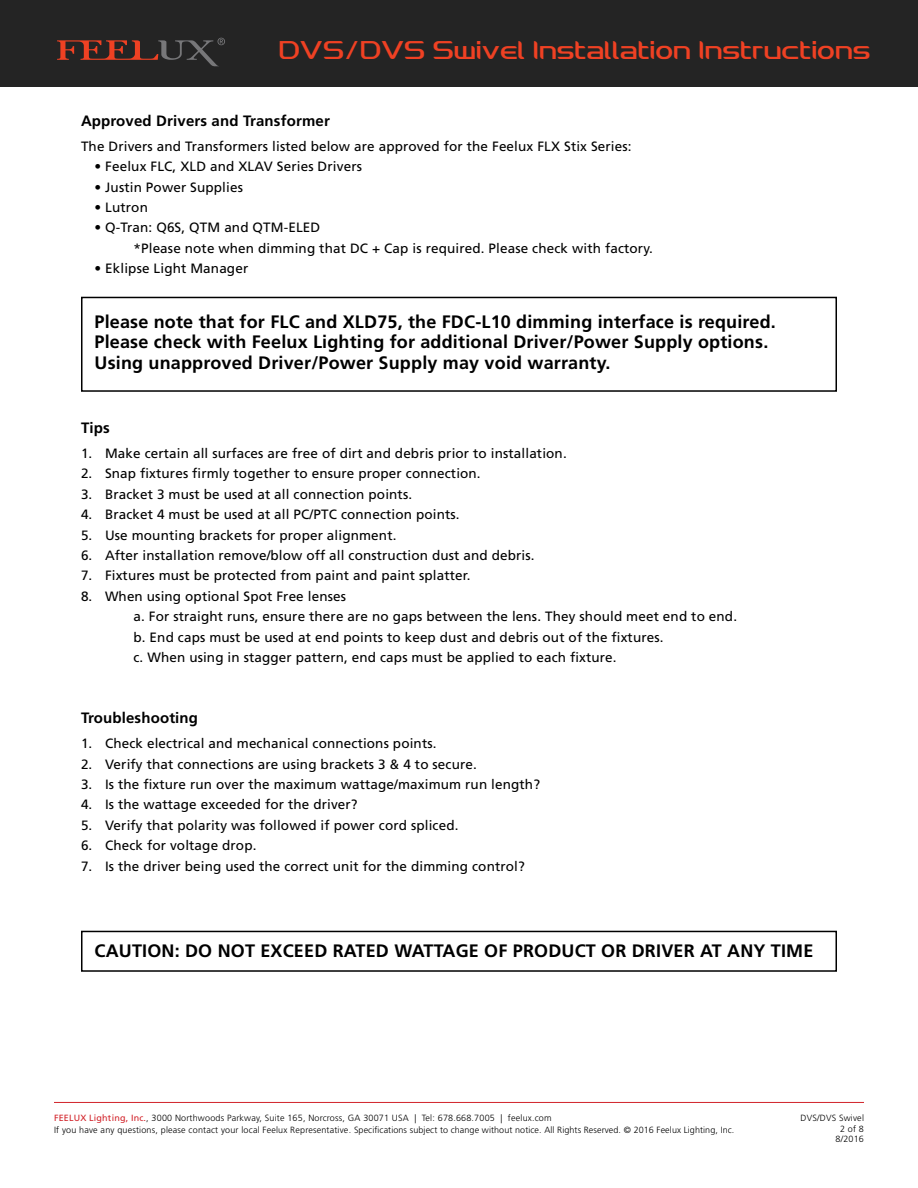
<style>
.page{position:relative;width:918px;height:1188px;background:#fff}
.page>*{position:absolute;margin:0;border:0;box-sizing:border-box;transform-origin:0 0}
.t1{font:27px "HH Feelux 1.0";color:#ef4123}
.t2{font:700 18px/20.4px "Frutiger";letter-spacing:.01em;color:#000}
.t3{font:700 15px "Frutiger";letter-spacing:.01em;color:#000}
.t4{font:13.5px/20.4px "Frutiger";letter-spacing:.01em;color:#000}
.t5{font:300 9px/10.5px "Frutiger";letter-spacing:.02em;color:#000}
.s1{font-weight:400;color:#d2232a}
</style>
<div class="page">
<hr style="left:54px;top:1102px;width:810px;height:1px;background:#d2232a">
<div style="left:0;top:0;width:918px;height:86px;background:#242424"></div>
<svg style="left:57px;top:38px;width:168px;height:28px"></svg>
<div style="left:81px;top:297px;width:756px;height:95px;border:2px solid #000"></div>
<div style="left:81px;top:931px;width:756px;height:41px;border:2px solid #000"></div>
<h1 class="t1" style="left:279px;top:36px;width:593px">DVS/DVS Swivel Installation Instructions</h1>
<p class="t3" style="left:81px;top:112px;width:250px">Approved Drivers and Transformer</p>
<p class="t4" style="left:81px;top:136px;width:552px">The Drivers and Transformers listed below are approved for the Feelux FLX Stix Series:</p>
<p class="t4" style="left:94px;top:156px;width:269px">• Feelux FLC, XLD and XLAV Series Drivers</p>
<p class="t4" style="left:94px;top:177px;width:150px">• Justin Power Supplies</p>
<p class="t4" style="left:94px;top:197px;width:55px">• Lutron</p>
<p class="t4" style="left:134px;top:218px;width:521px;text-indent:-39px">• Q-Tran: Q6S, QTM and QTM-ELED<br>*Please note when dimming that DC + Cap is required. Please check with factory.</p>
<p class="t4" style="left:94px;top:258px;width:155px">• Eklipse Light Manager</p>
<h2 class="t2" style="left:94px;top:311px;width:683px">Please note that for FLC and XLD75, the FDC-L10 dimming interface is required.<br>Please check with Feelux Lighting for additional Driver/Power Supply options.<br>Using unapproved Driver/Power Supply may void warranty.</h2>
<p class="t3" style="left:81px;top:419px;width:30px">Tips</p>
<p class="t4" style="left:81px;top:443px;width:487px">1. Make certain all surfaces are free of dirt and debris prior to installation.</p>
<p class="t4" style="left:81px;top:463px;width:401px">2. Snap fixtures firmly together to ensure proper connection.</p>
<p class="t4" style="left:81px;top:484px;width:333px">3. Bracket 3 must be used at all connection points.</p>
<p class="t4" style="left:81px;top:504px;width:380px">4. Bracket 4 must be used at all PC/PTC connection points.</p>
<p class="t4" style="left:81px;top:525px;width:317px">5. Use mounting brackets for proper alignment.</p>
<p class="t4" style="left:81px;top:545px;width:455px">6. After installation remove/blow off all construction dust and debris.</p>
<p class="t4" style="left:81px;top:566px;width:391px">7. Fixtures must be protected from paint and paint splatter.</p>
<p class="t4" style="left:134px;top:586px;width:605px;text-indent:-53px">8. When using optional Spot Free lenses<br>a. For straight runs, ensure there are no gaps between the lens. They should meet end to end. b. End caps must be used at end points to keep dust and debris out of the fixtures.<br>c. When using in stagger pattern, end caps must be applied to each fixture.</p>
<p class="t3" style="left:81px;top:709px;width:119px">Troubleshooting</p>
<p class="t4" style="left:81px;top:733px;width:357px">1. Check electrical and mechanical connections points.</p>
<p class="t4" style="left:81px;top:754px;width:397px">2. Verify that connections are using brackets 3 &amp; 4 to secure.</p>
<p class="t4" style="left:81px;top:774px;width:461px">3. Is the fixture run over the maximum wattage/maximum run length?</p>
<p class="t4" style="left:81px;top:795px;width:278px">4. Is the wattage exceeded for the driver?</p>
<p class="t4" style="left:81px;top:815px;width:379px">5. Verify that polarity was followed if power cord spliced.</p>
<p class="t4" style="left:81px;top:835px;width:177px">6. Check for voltage drop.</p>
<p class="t4" style="left:81px;top:856px;width:445px">7. Is the driver being used the correct unit for the dimming control?</p>
<h2 class="t2" style="left:94px;top:941px;width:720px">CAUTION: DO NOT EXCEED RATED WATTAGE OF PRODUCT OR DRIVER AT ANY TIME</h2>
<p class="t5" style="left:54px;top:1112px;width:682px;line-height:12px"><span class="s1">FEELUX Lighting, Inc.</span>, 3000 Northwoods Parkway, Suite 165, Norcross, GA 30071 USA | Tel: 678.668.7005 | feelux.com<br>If you have any questions, please contact your local Feelux Representative. Specifications subject to change without notice. All Rights Reserved. © 2016 Feelux Lighting, Inc.</p>
<p class="t5" style="left:801px;top:1113px;width:65px;text-align:right">DVS/DVS Swivel<br>2 of 8<br>8/2016</p>
</div>
